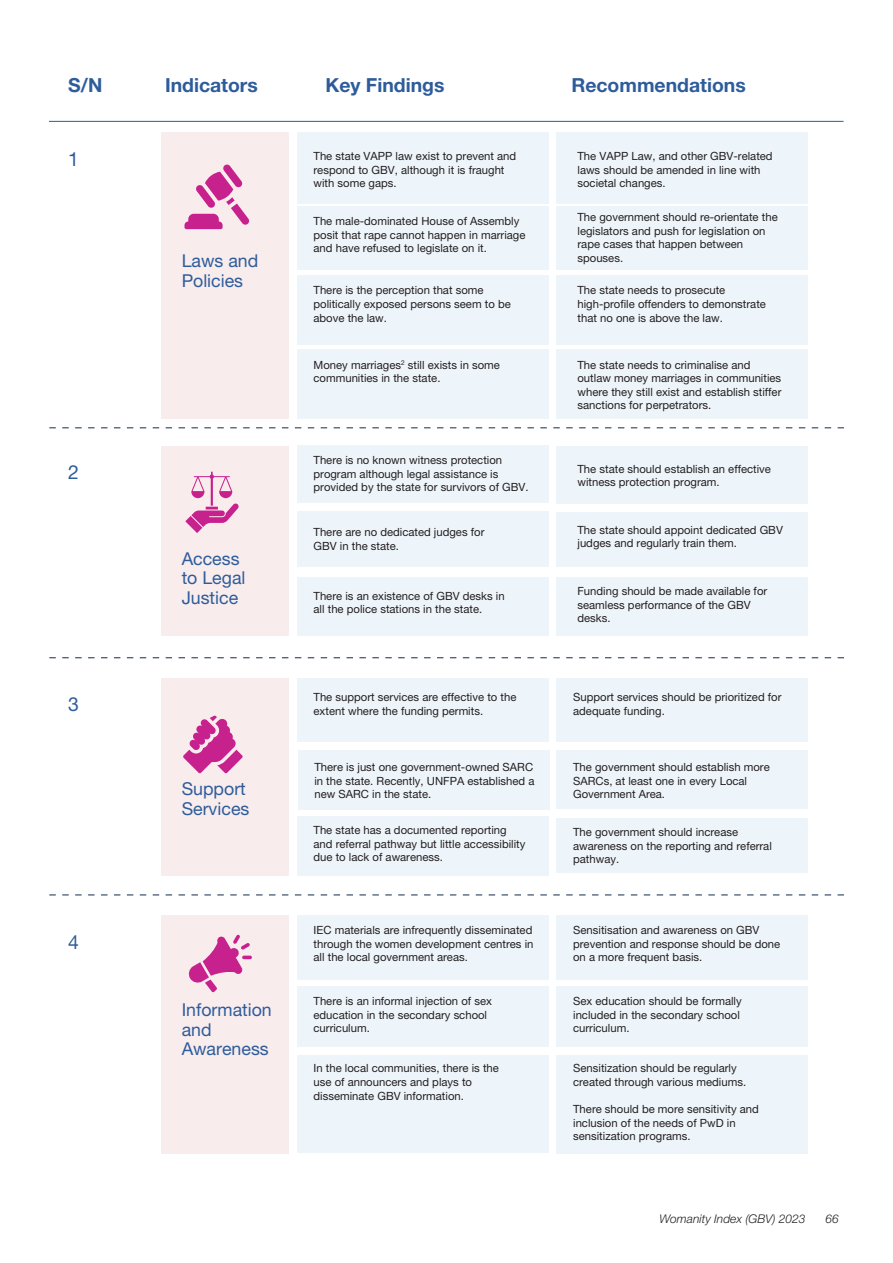
<style>
.page{position:relative;width:893px;height:1263px;background:#fff}
.page>*{position:absolute;margin:0;border:0;box-sizing:border-box;transform-origin:0 0}
.t1{font:700 19.35px "Helvetica Neue LT Pro";color:#2e5c9b}
.t2{font:19.35px "Helvetica Neue LT Pro";color:#2e5c9b}
.t3{font:17.7px/19.6px "Helvetica Neue LT Pro";color:#2e5c9b}
.t4{font:italic 300 12px "Helvetica Neue LT Pro";color:#231f20}
.t5{font:11.25px/13.5px "Helvetica Neue LT Pro";color:#231f20}
</style>
<div class="page">
<div style="left:161px;top:132px;width:128px;height:287px;background:#f8eced"></div>
<div style="left:297px;top:132px;width:251px;height:71px;background:#eef5fa"></div>
<div style="left:557px;top:132px;width:251px;height:71px;background:#eef5fa"></div>
<div style="left:557px;top:207px;width:251px;height:63px;background:#eef5fa"></div>
<div style="left:297px;top:207px;width:251px;height:63px;background:#eef5fa"></div>
<div style="left:557px;top:275px;width:251px;height:69px;background:#eef5fa"></div>
<div style="left:297px;top:275px;width:251px;height:69px;background:#eef5fa"></div>
<hr style="left:49px;top:121px;width:794px;height:1px;background:#2e5c9b">
<svg style="left:49px;top:427px;width:795px;height:1px"></svg>
<svg style="left:49px;top:657px;width:795px;height:1px"></svg>
<div style="left:557px;top:350px;width:251px;height:69px;background:#eef5fa"></div>
<div style="left:297px;top:350px;width:251px;height:69px;background:#eef5fa"></div>
<div style="left:161px;top:446px;width:128px;height:189px;background:#f8eced"></div>
<div style="left:297px;top:446px;width:251px;height:57px;background:#eef5fa"></div>
<div style="left:557px;top:446px;width:251px;height:57px;background:#eef5fa"></div>
<div style="left:557px;top:576px;width:251px;height:59px;background:#eef5fa"></div>
<div style="left:297px;top:511px;width:251px;height:56px;background:#eef5fa"></div>
<div style="left:297px;top:576px;width:251px;height:59px;background:#eef5fa"></div>
<div style="left:557px;top:512px;width:251px;height:54px;background:#eef5fa"></div>
<div style="left:161px;top:678px;width:128px;height:198px;background:#f8eced"></div>
<div style="left:297px;top:678px;width:251px;height:64px;background:#eef5fa"></div>
<div style="left:298px;top:750px;width:251px;height:59px;background:#eef5fa"></div>
<div style="left:297px;top:817px;width:251px;height:59px;background:#eef5fa"></div>
<div style="left:557px;top:678px;width:251px;height:64px;background:#eef5fa"></div>
<div style="left:557px;top:750px;width:251px;height:59px;background:#eef5fa"></div>
<div style="left:557px;top:818px;width:251px;height:55px;background:#eef5fa"></div>
<svg style="left:49px;top:894px;width:795px;height:1px"></svg>
<div style="left:161px;top:915px;width:128px;height:238px;background:#f8eced"></div>
<div style="left:297px;top:915px;width:251px;height:64px;background:#eef5fa"></div>
<div style="left:557px;top:915px;width:251px;height:64px;background:#eef5fa"></div>
<div style="left:297px;top:986px;width:251px;height:60px;background:#eef5fa"></div>
<div style="left:297px;top:1055px;width:251px;height:98px;background:#eef5fa"></div>
<div style="left:557px;top:986px;width:251px;height:60px;background:#eef5fa"></div>
<div style="left:557px;top:1055px;width:251px;height:98px;background:#eef5fa"></div>
<svg style="left:184px;top:164px;width:65px;height:65px"></svg>
<svg style="left:185px;top:471px;width:54px;height:62px"></svg>
<svg style="left:183px;top:715px;width:60px;height:58px"></svg>
<svg style="left:188px;top:934px;width:64px;height:58px"></svg>
<p class="t1" style="left:68px;top:73px;width:36px">S/N</p>
<p class="t1" style="left:165px;top:73px;width:94px">Indicators</p>
<p class="t2" style="left:68px;top:147px;width:12px">1</p>
<p class="t2" style="left:68px;top:460px;width:12px">2</p>
<p class="t2" style="left:68px;top:693px;width:12px">3</p>
<p class="t2" style="left:68px;top:930px;width:12px">4</p>
<p class="t3" style="left:182px;top:251px;width:78px">Laws and<br>Policies</p>
<p class="t3" style="left:182px;top:548px;width:65px">Access to Legal<br>Justice</p>
<p class="t3" style="left:182px;top:779px;width:69px">Support<br>Services</p>
<p class="t3" style="left:182px;top:1000px;width:92px">Information and<br>Awareness</p>
<p class="t1" style="left:325px;top:73px;width:121px">Key Findings</p>
<p class="t1" style="left:571px;top:73px;width:176px">Recommendations</p>
<p class="t5" style="left:314px;top:149px;width:204px">The state VAPP law exist to prevent and respond to GBV, although it is fraught with some gaps.</p>
<p class="t5" style="left:314px;top:214px;width:213px">The male-dominated House of Assembly posit that rape cannot happen in marriage and have refused to legislate on it.</p>
<p class="t5" style="left:314px;top:284px;width:199px">There is the perception that some politically exposed persons seem to be above the law.</p>
<p class="t5" style="left:577px;top:149px;width:197px">The VAPP Law, and other GBV-related laws should be amended in line with societal changes.</p>
<p class="t5" style="left:577px;top:210px;width:202px">The government should re-orientate the legislators and push for legislation on rape cases that happen between spouses.</p>
<p class="t5" style="left:577px;top:284px;width:190px">The state needs to prosecute high-profile offenders to demonstrate that no one is above the law.</p>
<p class="t5" style="left:314px;top:358px;width:188px">Money marriages<sup>2</sup> still exists in some communities in the state.</p>
<p class="t5" style="left:577px;top:358px;width:205px">The state needs to criminalise and outlaw money marriages in communities where they still exist and establish stiffer sanctions for perpetrators.</p>
<p class="t5" style="left:314px;top:453px;width:217px">There is no known witness protection program although legal assistance is provided by the state for survivors of GBV.</p>
<p class="t5" style="left:314px;top:525px;width:172px">There are no dedicated judges for<br>GBV in the state.</p>
<p class="t5" style="left:314px;top:589px;width:193px">There is an existence of GBV desks in all the police stations in the state.</p>
<p class="t5" style="left:314px;top:690px;width:204px">The support services are effective to the extent where the funding permits.</p>
<p class="t5" style="left:314px;top:760px;width:222px;text-align:justify">There is just one government-owned SARC in the state. Recently, UNFPA established a new SARC in the state.</p>
<p class="t5" style="left:314px;top:823px;width:213px">The state has a documented reporting and referral pathway but little accessibility due to lack of awareness.</p>
<p class="t5" style="left:314px;top:923px;width:221px;text-align:justify">IEC materials are infrequently disseminated through the women development centres in all the local government areas.</p>
<p class="t5" style="left:314px;top:994px;width:180px">There is an informal injection of sex education in the secondary school curriculum.</p>
<p class="t5" style="left:314px;top:1061px;width:187px">In the local communities, there is the use of announcers and plays to disseminate GBV information.</p>
<p class="t5" style="left:577px;top:462px;width:195px">The state should establish an effective witness protection program.</p>
<p class="t5" style="left:577px;top:523px;width:207px">The state should appoint dedicated GBV judges and regularly train them.</p>
<p class="t5" style="left:577px;top:584px;width:191px">Funding should be made available for seamless performance of the GBV desks.</p>
<p class="t5" style="left:573px;top:690px;width:210px">Support services should be prioritized for adequate funding.</p>
<p class="t5" style="left:573px;top:760px;width:198px">The government should establish more<br>SARCs, at least one in every Local<br>Government Area.</p>
<p class="t5" style="left:573px;top:825px;width:200px">The government should increase awareness on the reporting and referral pathway.</p>
<p class="t5" style="left:573px;top:923px;width:209px">Sensitisation and awareness on GBV prevention and response should be done on a more frequent basis.</p>
<p class="t5" style="left:573px;top:994px;width:170px">Sex education should be formally included in the secondary school curriculum.</p>
<p class="t5" style="left:573px;top:1061px;width:174px">Sensitization should be regularly created through various mediums.</p>
<p class="t5" style="left:573px;top:1102px;width:187px">There should be more sensitivity and inclusion of the needs of PwD in sensitization programs.</p>
<p class="t4" style="left:660px;top:1211px;width:148px">Womanity Index (GBV) 2023</p>
<p class="t4" style="left:826px;top:1211px;width:15px">66</p>
</div>
